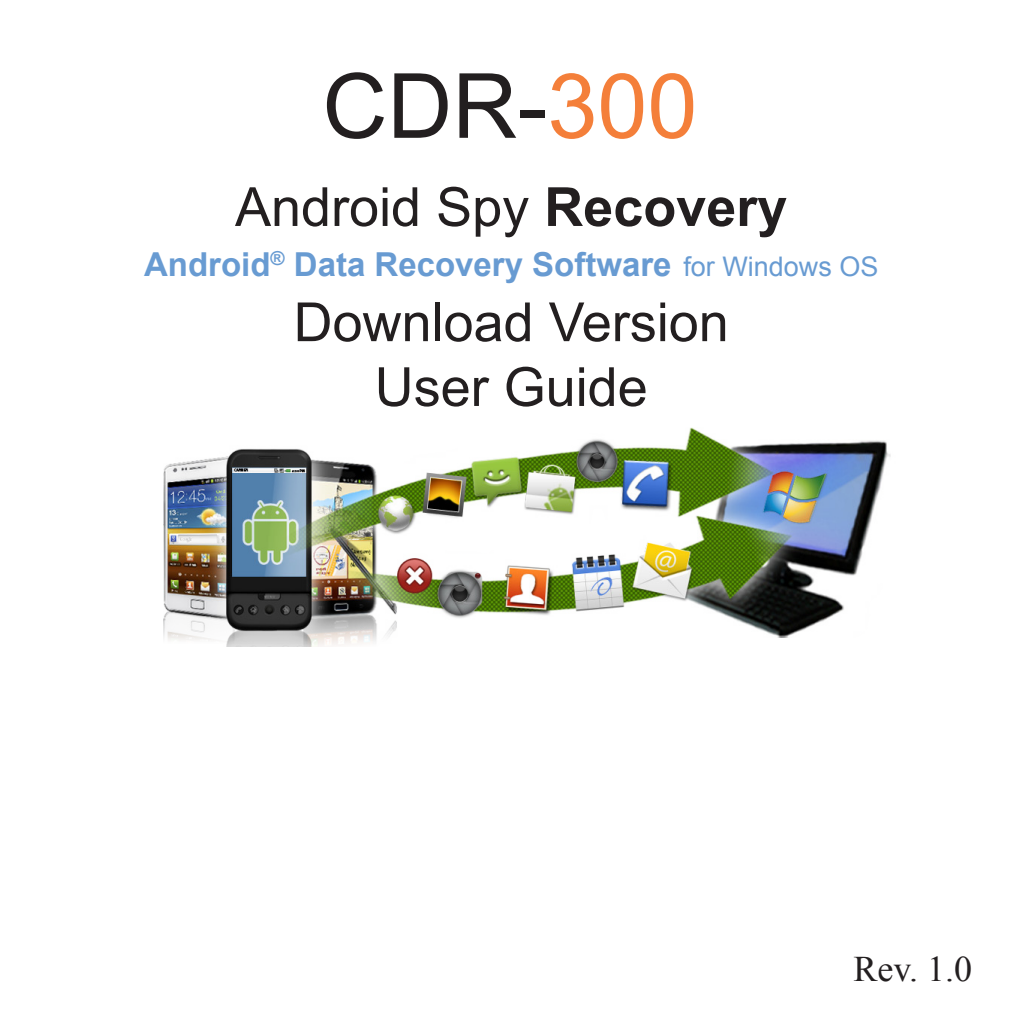
<style>
.page{position:relative;width:1020px;height:1026px;background:#fff}
.page>*{position:absolute;margin:0;border:0;box-sizing:border-box;transform-origin:0 0}
.t1{font:90px "Arial";color:#231f20}
.t2{font:54px "Arial";color:#231f20}
.t3{font:36px "Times New Roman";color:#231f20}
.t4{font:700 33px "Arial";color:#689bd2}
.s1{color:#f47f3a}
.s2{font-weight:700}
.s3{font-weight:400;font-size:27px}
</style>
<div class="page">
<img style="left:163px;top:427px;width:728px;height:220px">
<p class="t1" style="left:322px;top:47px;width:377px">CDR-<span class="s1">300</span></p>
<p class="t2" style="left:235px;top:172px;width:554px">Android Spy <span class="s2">Recovery</span></p>
<p class="t4" style="left:144px;top:243px;width:736px">Android<sup>®</sup> Data Recovery Software <span class="s3">for Windows OS</span></p>
<p class="t2" style="left:294px;top:287px;width:437px">Download Version</p>
<p class="t2" style="left:375px;top:352px;width:275px">User Guide</p>
<p class="t3" style="left:854px;top:945px;width:120px">Rev. 1.0</p>
</div>
